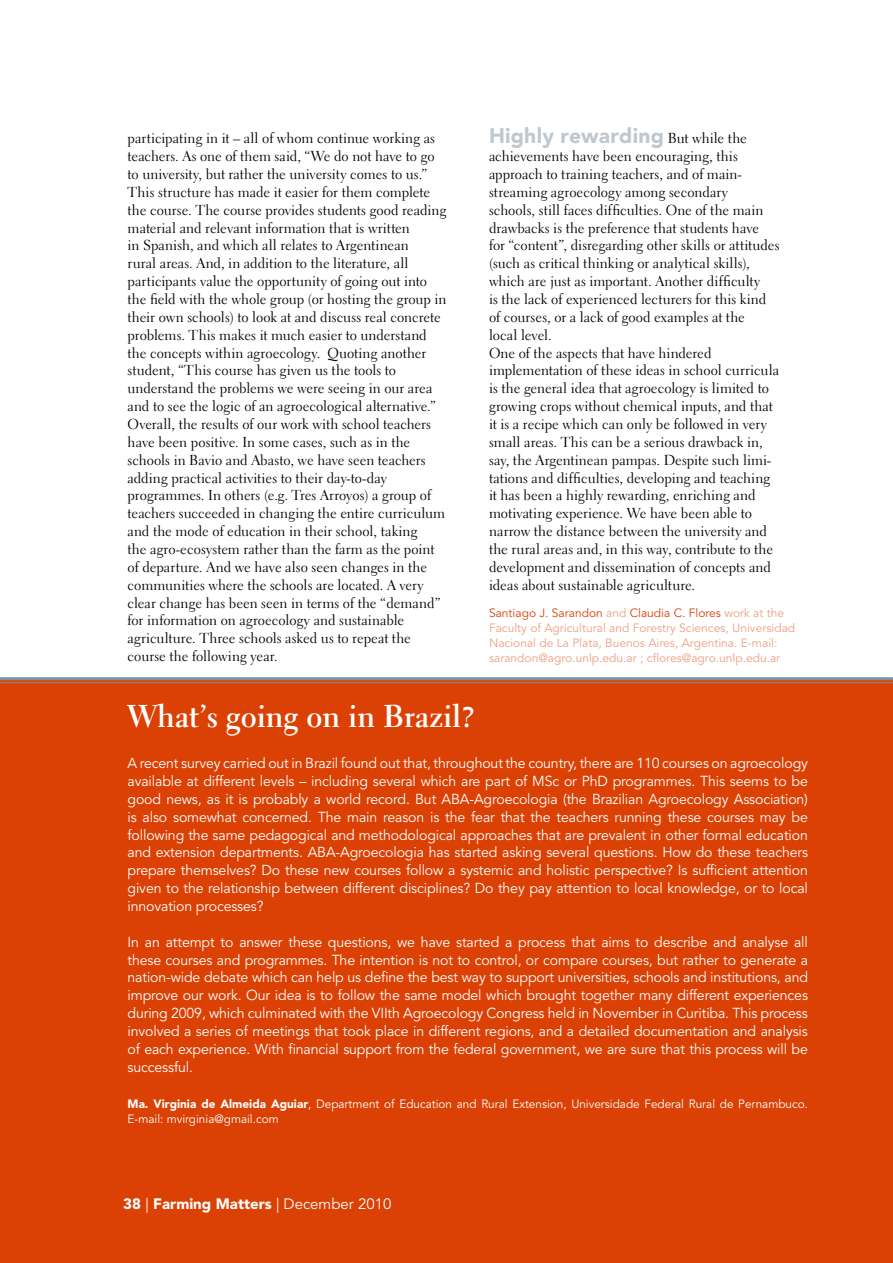
<style>
.page{position:relative;width:893px;height:1263px;background:#fff}
.page>*{position:absolute;margin:0;border:0;box-sizing:border-box;transform-origin:0 0}
.t1{font:700 31.5px "Electra LT Std";color:#fff}
.t2{font:900 21px "Avenir LT Std";letter-spacing:.01em;color:#bfc7cf}
.t3{font:900 15px "Avenir LT Std";color:#fff}
.t4{font:14.4px/17.9px "Electra LT Std";color:#000}
.t5{font:14.4px/17.9px "Avenir LT Std";letter-spacing:-.01em;color:#fff;text-align:justify}
.t6{font:12px/15px "Avenir LT Std";color:#eda082}
.t7{font:12px/15px "Avenir LT Std";color:#fff}
.s1{font-family:"Electra LT Std";font-weight:400;font-size:14.4px;color:#000}
.s2{color:#db4105}
.s3{font-weight:900}
.s4{font-weight:400}
</style>
<div class="page">
<div style="left:0;top:678px;width:893px;height:585px;background:#db4105"></div>
<hr style="left:0;top:677px;width:893px;height:3px;background:#7a92a2">
<hr style="left:0;top:682px;width:893px;height:1px;background:#7a92a2">
<p class="t4" style="left:128px;top:129px;width:320px">participating in it – all of whom continue working as teachers. As one of them said, “We do not have to go to university, but rather the university comes to us.” This structure has made it easier for them complete the course. The course provides students good reading material and relevant information that is written<br>in Spanish, and which all relates to Argentinean<br>rural areas. And, in addition to the literature, all participants value the opportunity of going out into the field with the whole group (or hosting the group in their own schools) to look at and discuss real concrete problems. This makes it much easier to understand the concepts within agroecology. Quoting another student, “This course has given us the tools to understand the problems we were seeing in our area and to see the logic of an agroecological alternative.” Overall, the results of our work with school teachers have been positive. In some cases, such as in the schools in Bavio and Abasto, we have seen teachers adding practical activities to their day-to-day programmes. In others (e.g. Tres Arroyos) a group of teachers succeeded in changing the entire curriculum and the mode of education in their school, taking<br>the agro-ecosystem rather than the farm as the point of departure. And we have also seen changes in the communities where the schools are located. A very clear change has been seen in terms of the “demand” for information on agroecology and sustainable agriculture. Three schools asked us to repeat the course the following year.</p>
<h2 class="t2" style="left:489px;top:123px;width:259px">Highly rewarding <span class="s1">But while the</span></h2>
<p class="t4" style="left:489px;top:147px;width:292px">achievements have been encouraging, this approach to training teachers, and of main&shy;streaming agroecology among secondary<br>schools, still faces difficulties. One of the main drawbacks is the preference that students have<br>for “content”, disregarding other skills or attitudes (such as critical thinking or analytical skills), which are just as important. Another difficulty<br>is the lack of experienced lecturers for this kind of courses, or a lack of good examples at the<br>local level.<br>One of the aspects that have hindered implementation of these ideas in school curricula is the general idea that agroecology is limited to growing crops without chemical inputs, and that it is a recipe which can only be followed in very small areas. This can be a serious drawback in, say, the Argentinean pampas. Despite such limi&shy;tations and difficulties, developing and teaching it has been a highly rewarding, enriching and motivating experience. We have been able to narrow the distance between the university and the rural areas and, in this way, contribute to the development and dissemination of concepts and ideas about sustainable agriculture.</p>
<p class="t6" style="left:489px;top:605px;width:308px"><span class="s2">Santiago J. Sarandon</span> and <span class="s2">Claudia C. Flores</span> work at the Faculty of Agricultural and Forestry Sciences, Universidad Nacional de La Plata, Buenos Aires, Argentina. E-mail: sarandon@agro.unlp.edu.ar ; cflores@agro.unlp.edu.ar</p>
<h1 class="t1" style="left:128px;top:697px;width:349px">What’s going on in Brazil?</h1>
<p class="t5" style="left:128px;top:755px;width:682px">A recent survey carried out in Brazil found out that, throughout the country, there are 110 courses on agroecology available at different levels – including several which are part of MSc or PhD programmes. This seems to be good news, as it is probably a world record. But ABA-Agroecologia (the Brazilian Agroecology Association) is also somewhat concerned. The main reason is the fear that the teachers running these courses may be following the same pedagogical and methodological approaches that are prevalent in other formal education and extension departments. ABA-Agroecologia has started asking several questions. How do these teachers prepare themselves? Do these new courses follow a systemic and holistic perspective? Is sufficient attention given to the relationship between different disciplines? Do they pay attention to local knowledge, or to local innovation processes?</p>
<p class="t5" style="left:128px;top:933px;width:682px">In an attempt to answer these questions, we have started a process that aims to describe and analyse all these courses and programmes. The intention is not to control, or compare courses, but rather to generate a nation-wide debate which can help us define the best way to support universities, schools and institutions, and improve our work. Our idea is to follow the same model which brought together many different experiences during 2009, which culminated with the VIIth Agroecology Congress held in November in Curitiba. This process involved a series of meetings that took place in different regions, and a detailed documentation and analysis of each experience. With financial support from the federal government, we are sure that this process will be successful.</p>
<p class="t7" style="left:128px;top:1096px;width:682px"><span class="s3">Ma. Virginia de Almeida Aguiar</span>, Department of Education and Rural Extension, Universidade Federal Rural de Pernambuco.<br>E-mail: mvirginia@gmail.com</p>
<p class="t3" style="left:123px;top:1195px;width:270px">38 <span class="s4">|</span> Farming Matters <span class="s4">| December 2010</span></p>
</div>
